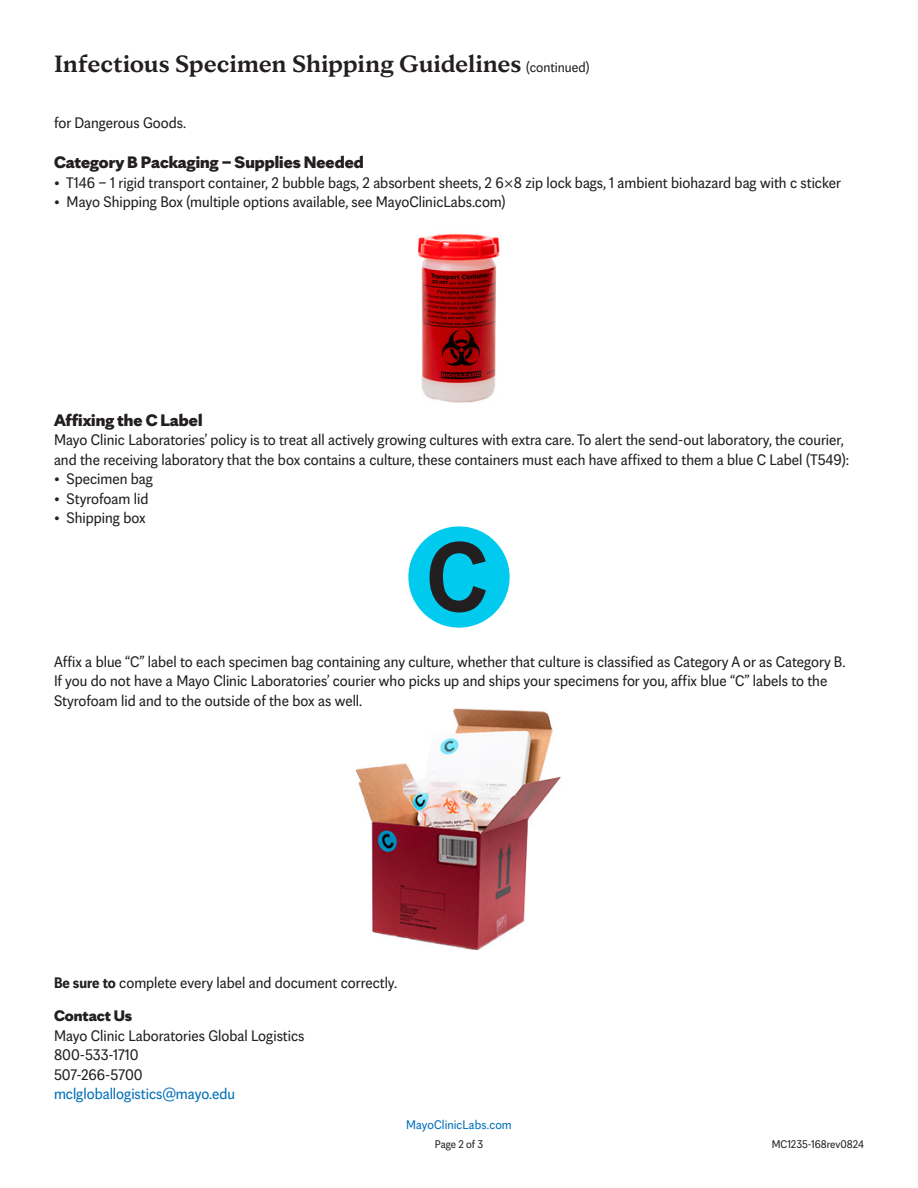
<style>
.page{position:relative;width:918px;height:1188px;background:#fff}
.page>*{position:absolute;margin:0;border:0;box-sizing:border-box;transform-origin:0 0}
.t1{font:700 96px "Arial";color:#231f20;scale:.94 1}
.t2{font:700 25.5px "Mayo Clinic Serif";letter-spacing:-.005em;color:#231f20}
.t3{font:900 18px "Mayo Clinic Sans";color:#231f20}
.t4{font:condensed 16.5px/19.5px "Mayo Clinic Sans";color:#231f20}
.t5{font:condensed 16.5px "Mayo Clinic Sans";color:#006fba}
.t6{font:condensed 13.5px "Mayo Clinic Sans";letter-spacing:.005em;color:#006fba}
.t7{font:condensed 12px "Mayo Clinic Sans";color:#231f20}
.s1{font-family:"Mayo Clinic Sans";font-weight:400;font-stretch:condensed;font-size:15px}
.s2{font-family:"Helvetica Neue LT Std"}
.s3{font-weight:700}
.s4{font-weight:900;font-stretch:normal}
</style>
<div class="page">
<img style="left:417px;top:233px;width:83px;height:170px">
<div style="left:408px;top:526px;width:102px;height:102px;background:#00caed;border-radius:50%"></div>
<img style="left:357px;top:709px;width:204px;height:240px">
<h2 class="t2" style="left:54px;top:42px;width:537px">Infectious Specimen Shipping Guidelines <span class="s1">(continued)</span></h2>
<p class="t4" style="left:54px;top:111px;width:134px">for Dangerous Goods.</p>
<p class="t3" style="left:54px;top:148px;width:311px">Category B Packaging – Supplies Needed</p>
<p class="t4" style="left:54px;top:171px;width:788px">• T146 – 1 rigid transport container, 2 bubble bags, 2 absorbent sheets, 2 6<span class="s2">×</span>8 zip lock bags, 1 ambient biohazard bag with c sticker</p>
<p class="t4" style="left:54px;top:191px;width:453px">• Mayo Shipping Box (multiple options available, see MayoClinicLabs.com)</p>
<p class="t3" style="left:54px;top:405px;width:150px">Affixing the C Label</p>
<p class="t4" style="left:54px;top:429px;width:797px">Mayo Clinic Laboratories’ policy is to treat all actively growing cultures with extra care. To alert the send-out laboratory, the courier, and the receiving laboratory that the box contains a culture, these containers must each have affixed to them a blue C Label (T549):</p>
<p class="t4" style="left:54px;top:468px;width:101px">• Specimen bag</p>
<p class="t4" style="left:54px;top:487px;width:96px">• Styrofoam lid</p>
<p class="t4" style="left:54px;top:507px;width:93px">• Shipping box</p>
<h1 class="t1" style="left:425px;top:510px;width:71px">C</h1>
<p class="t4" style="left:54px;top:650px;width:793px">Affix a blue “C” label to each specimen bag containing any culture, whether that culture is classified as Category A or as Category B.<br>If you do not have a Mayo Clinic Laboratories’ courier who picks up and ships your specimens for you, affix blue “C” labels to the<br>Styrofoam lid and to the outside of the box as well.</p>
<p class="t4" style="left:54px;top:965px;width:345px;line-height:33px"><span class="s3">Be sure to</span> complete every label and document correctly.<br><span class="s4">Contact Us</span></p>
<p class="t4" style="left:54px;top:1024px;width:252px">Mayo Clinic Laboratories Global Logistics<br>800-533-1710<br>507-266-5700</p>
<p class="t5" style="left:54px;top:1081px;width:183px">mclgloballogistics@mayo.edu</p>
<p class="t6" style="left:406px;top:1114px;width:107px">MayoClinicLabs.com</p>
<p class="t7" style="left:435px;top:1134px;width:50px">Page 2 of 3</p>
<p class="t7" style="left:772px;top:1134px;width:94px">MC1235-168rev0824</p>
</div>
